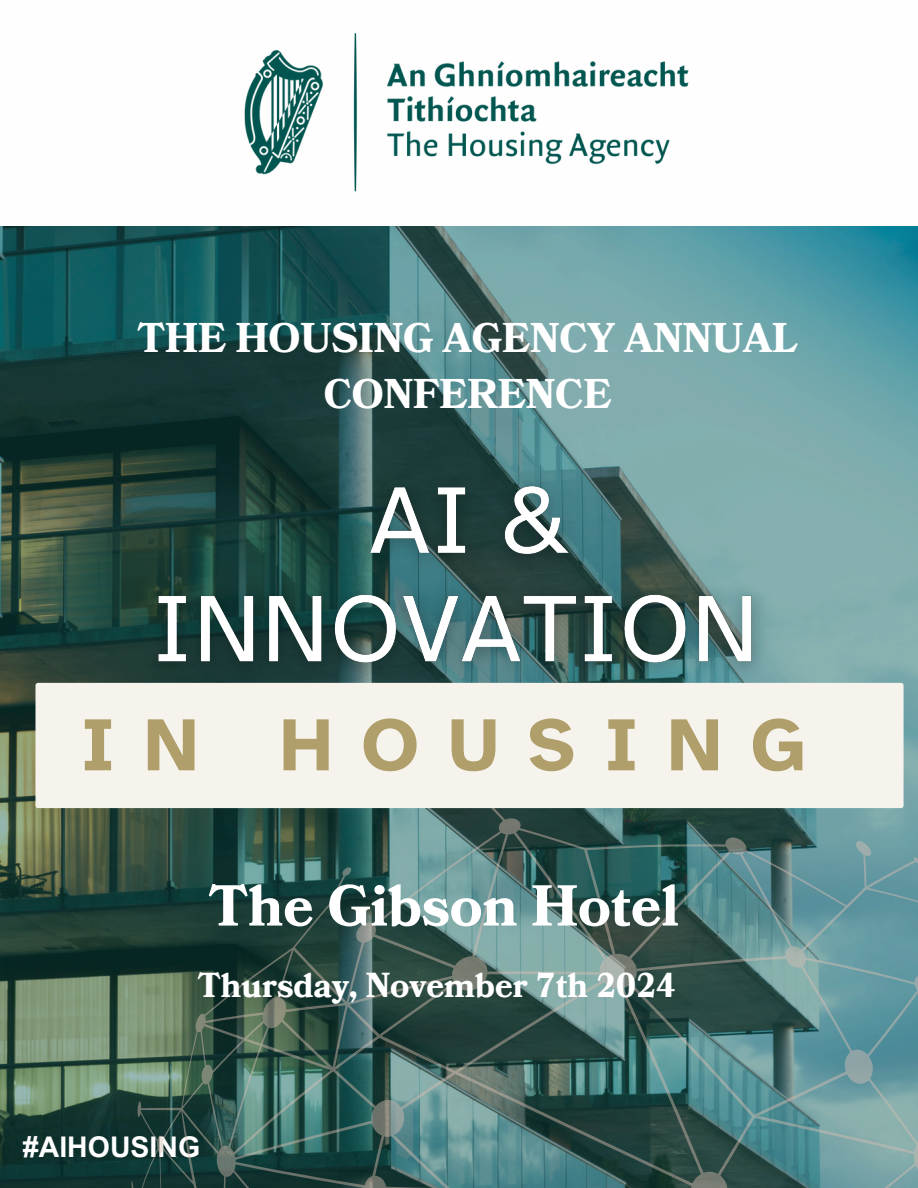
<style>
.page{position:relative;width:918px;height:1188px;background:#fff}
.page>*{position:absolute;margin:0;border:0;box-sizing:border-box;transform-origin:0 0}
.t1{font:700 76.35px "Atkinson Hyperlegible";letter-spacing:.38em;color:#b09f6b}
.t2{font:700 57.6px "Bookmania";color:#fff}
.t3{font:700 40.5px/56.2px "Bookmania";color:#fff;text-align:center}
.t4{font:700 33.75px "Bookmania";color:#fff}
.t5{font:700 28.5px "Arial MT Pro";color:#fff}
</style>
<div class="page">
<img style="left:0;top:226px;width:918px;height:962px">
<img style="left:207px;top:33px;width:521px;height:197px">
<svg style="left:131px;top:792px;width:787px;height:396px;background:#456c68"></svg>
<img style="left:134px;top:460px;width:655px;height:223px">
<div style="left:36px;top:683px;width:868px;height:125px;background:#f5f3ec"></div>
<p class="t3" style="left:137px;top:311px;width:662px">THE HOUSING AGENCY ANNUAL<br>CONFERENCE</p>
<h4 class="t1" style="left:81px;top:698px;width:726px">IN HOUSING</h4>
<h2 class="t2" style="left:208px;top:867px;width:472px">The Gibson Hotel</h2>
<p class="t4" style="left:198px;top:963px;width:480px">Thursday, November 7th 2024</p>
<p class="t5" style="left:23px;top:1136px;width:179px">#AIHOUSING</p>
</div>
